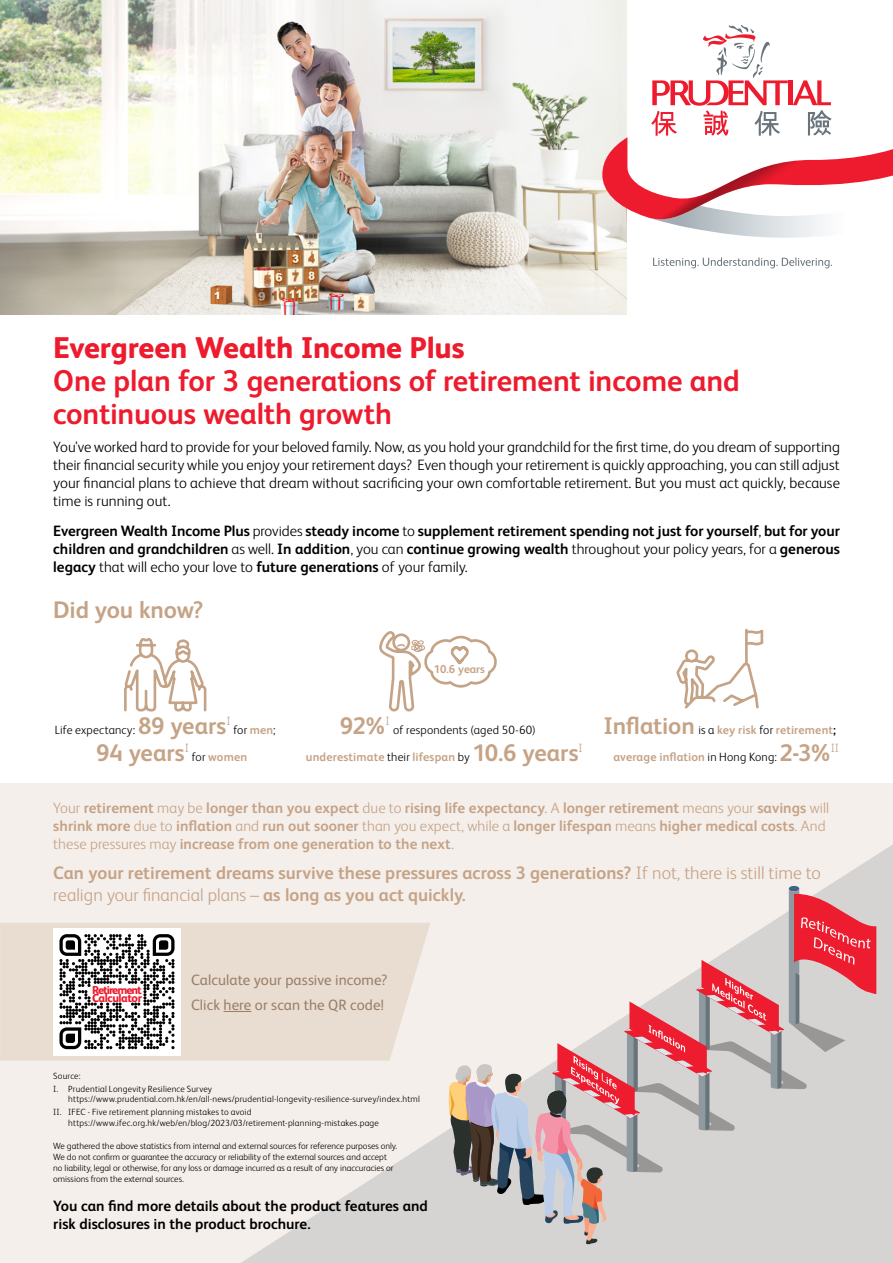
<style>
.page{position:relative;width:893px;height:1263px;background:#fff}
.page>*{position:absolute;margin:0;border:0;box-sizing:border-box;transform-origin:0 0}
.t1{font:700 30px/33px "FS Albert Pro";letter-spacing:-.005em;color:#ed1b2d}
.t2{font:800 30px "FS Albert Pro";letter-spacing:-.005em;color:#ed1b2d}
.t3{font:700 24px "FS Albert Pro";letter-spacing:-.005em;color:#c5a386}
.t4{font:700 18px/21.6px "FS Albert Pro";color:#c5a386}
.t5{font:300 15px/18px "FS Albert Pro";letter-spacing:.005em;color:#000;text-align:justify}
.t6{font:700 15px/18px "FS Albert Pro";color:#000;text-align:justify}
.t7{font:700 15px/18px "FS Albert Pro";letter-spacing:.005em;color:#c5a386}
.t8{font:15px "FS Albert Pro";letter-spacing:.005em;color:#997f69}
.t9{font:700 12px "FS Albert Pro";letter-spacing:.01em;color:#c5a386}
.t10{font:300 12px "FS Albert Pro";letter-spacing:.015em;color:#000}
.t11{font:800 11.55px/8.2px "FS Albert Pro";letter-spacing:-.06em;color:#ed1b2d}
.t12{font:700 11.4px "FS Albert Pro";color:#c5a386}
.t13{font:300 9px/10.8px "FS Albert Pro";color:#000}
.t14{font:300 9px "FS Albert Pro";letter-spacing:.02em;color:#000}
.s1{font-weight:300}
.s2{font-weight:700;font-size:24px;color:#c5a386}
.s3{font-weight:700;color:#c5a386}
.s4{font-weight:300;color:#000}
.s5{font-size:24px}
.s6{color:#000}
</style>
<div class="page">
<div style="left:0;top:783px;width:893px;height:480px;background:#f5efeb"></div>
<img style="left:0;top:0;width:627px;height:315px">
<svg style="left:204px;top:844px;width:689px;height:419px"></svg>
<div style="left:0;top:923px;width:430px;height:137px;background:#e9dcd0"></div>
<svg style="left:224px;top:1011px;width:27px;height:1px"></svg>
<svg style="left:449px;top:886px;width:427px;height:358px"></svg>
<div style="left:53px;top:928px;width:128px;height:127px;background:#fff"></div>
<svg style="left:59px;top:934px;width:116px;height:115px"></svg>
<svg style="left:124px;top:638px;width:83px;height:74px"></svg>
<svg style="left:676px;top:628px;width:88px;height:81px"></svg>
<svg style="left:379px;top:631px;width:118px;height:81px"></svg>
<svg style="left:653px;top:257px;width:179px;height:11px"></svg>
<svg style="left:602px;top:25px;width:291px;height:213px"></svg>
<p class="t2" style="left:53px;top:324px;width:413px">Evergreen Wealth Income Plus</p>
<p class="t1" style="left:53px;top:363px;width:688px">One plan for 3 generations of retirement income and continuous wealth growth</p>
<p class="t5" style="left:53px;top:437px;width:788px">You've worked hard to provide for your beloved family. Now, as you hold your grandchild for the first time, do you dream of supporting their financial security while you enjoy your retirement days? Even though your retirement is quickly approaching, you can still adjust your financial plans to achieve that dream without sacrificing your own comfortable retirement. But you must act quickly, because time is running out.</p>
<p class="t6" style="left:53px;top:521px;width:788px">Evergreen Wealth Income Plus <span class="s1">provides</span> steady income <span class="s1">to</span> supplement retirement spending not just for yourself<span class="s1">,</span> but for your children and grandchildren <span class="s1">as well.</span> In addition<span class="s1">, you can</span> continue growing wealth <span class="s1">throughout your policy years, for a</span> generous legacy <span class="s1">that will echo your love to</span> future generations <span class="s1">of your family.</span></p>
<p class="t3" style="left:53px;top:593px;width:152px">Did you know?</p>
<p class="t10" style="left:55px;top:722px;width:223px">Life expectancy: <span class="s2">89 years</span><sup>I</sup> for <span class="s3">men</span>;</p>
<p class="t3" style="left:96px;top:736px;width:94px">94 years<sup>I</sup></p>
<p class="t9" style="left:192px;top:749px;width:57px"><span class="s4">for</span> women</p>
<p class="t12" style="left:434px;top:660px;width:53px">10.6 years</p>
<p class="t3" style="left:340px;top:709px;width:51px">92%<sup>I</sup></p>
<p class="t10" style="left:393px;top:722px;width:144px">of respondents (aged 50-60)</p>
<p class="t9" style="left:306px;top:749px;width:278px">underestimate <span class="s4">their</span> lifespan <span class="s4">by</span> <span class="s5">10.6 years</span><sup>I</sup></p>
<p class="t9" style="left:604px;top:722px;width:234px"><span class="s5">Inflation</span> <span class="s4">is a</span> key risk <span class="s4">for</span> retirement<span class="s6">;</span></p>
<p class="t9" style="left:613px;top:749px;width:227px">average inflation <span class="s4">in Hong Kong:</span> <span class="s5">2-3%</span><sup>II</sup></p>
<p class="t7" style="left:53px;top:798px;width:777px"><span class="s1">Your</span> retirement <span class="s1">may be</span> longer than you expect <span class="s1">due to</span> rising life expectancy<span class="s1">. A</span> longer retirement <span class="s1">means your</span> savings <span class="s1">will </span>shrink more <span class="s1">due to</span> inflation <span class="s1">and</span> run out sooner <span class="s1">than you expect, while a</span> longer lifespan <span class="s1">means</span> higher medical costs<span class="s1">. And these pressures may</span> increase from one generation to the next<span class="s1">.</span></p>
<p class="t4" style="left:53px;top:861px;width:769px">Can your retirement dreams survive these pressures across 3 generations? <span class="s1">If not, there is still time to realign your financial plans –</span> as long as you act quickly.</p>
<p class="t11" style="left:92px;top:985px;width:51px">Retirement<br>Calculator</p>
<p class="t8" style="left:191px;top:969px;width:198px">Calculate your passive income?</p>
<p class="t8" style="left:191px;top:994px;width:195px">Click here or scan the QR code!</p>
<p class="t13" style="left:53px;top:1069px;width:29px">Source:</p>
<p class="t14" style="left:53px;top:1082px;width:160px">I. Prudential Longevity Resilience Survey</p>
<p class="t14" style="left:68px;top:1093px;width:353px">https://www.prudential.com.hk/en/all-news/prudential-longevity-resilience-survey/index.html</p>
<p class="t13" style="left:53px;top:1106px;width:200px">II. IFEC - Five retirement planning mistakes to avoid</p>
<p class="t14" style="left:68px;top:1117px;width:312px">https://www.ifec.org.hk/web/en/blog/2023/03/retirement-planning-mistakes.page</p>
<p class="t13" style="left:53px;top:1140px;width:345px">We gathered the above statistics from internal and external sources for reference purposes only.<br>We do not confirm or guarantee the accuracy or reliability of the external sources and accept no liability, legal or otherwise, for any loss or damage incurred as a result of any inaccuracies or omissions from the external sources.</p>
<p class="t6" style="left:53px;top:1196px;width:376px">You can find more details about the product features and risk disclosures in the product brochure.</p>
</div>
